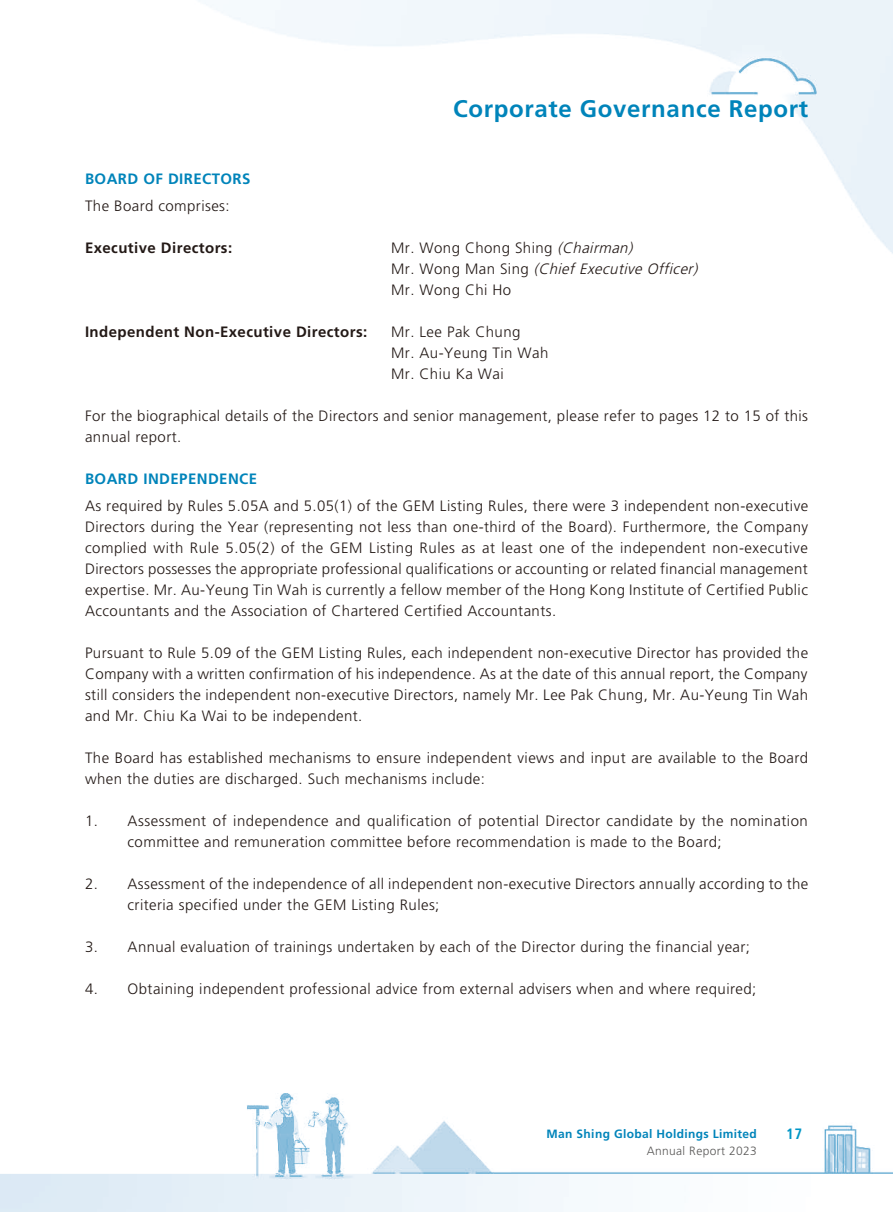
<style>
.page{position:relative;width:893px;height:1212px;background:#fff}
.page>*{position:absolute;margin:0;border:0;box-sizing:border-box;transform-origin:0 0}
.t1{font:700 24px "Frutiger LT Std";letter-spacing:.03em;color:#0084ba}
.t2{font:300 15px/21px "Frutiger LT Std";letter-spacing:.03em;color:#231916}
.t3{font:700 15px "Frutiger LT Std";letter-spacing:.03em;color:#231916}
.t4{font:700 15px "Frutiger LT Std";letter-spacing:.03em;color:#0084ba}
.t5{font:700 condensed 15px "Frutiger LT Std";color:#0096c6}
.t6{font:700 12px "Frutiger LT Std";letter-spacing:.03em;color:#0084ba}
.t7{font:300 12px "Frutiger LT Std";letter-spacing:.03em;color:#595857}
.s1{font-style:italic}
</style>
<div class="page">
<img style="left:0;top:0;width:893px;height:1212px">
<h1 class="t1" style="left:453px;top:95px;width:356px">Corporate Governance Report</h1>
<p class="t4" style="left:85px;top:169px;width:167px">BOARD OF DIRECTORS</p>
<p class="t2" style="left:85px;top:195px;width:146px">The Board comprises:</p>
<p class="t3" style="left:85px;top:239px;width:149px">Executive Directors:</p>
<p class="t2" style="left:391px;top:237px;width:311px">Mr. Wong Chong Shing <span class="s1">(Chairman)<br></span>M r . W o n g M a n S i n g <span class="s1">(Chief Executive Officer)<br></span>Mr. Wong Chi Ho</p>
<p class="t3" style="left:85px;top:323px;width:284px">Independent Non-Executive Directors:</p>
<p class="t2" style="left:391px;top:321px;width:159px">Mr. Lee Pak Chung<br>Mr. Au-Yeung Tin Wah<br>Mr. Chiu Ka Wai</p>
<p class="t2" style="left:85px;top:405px;width:725px">For the biographical details of the Directors and senior management, please refer to pages 12 to 15 of this annual report.</p>
<p class="t4" style="left:85px;top:470px;width:174px">BOARD INDEPENDENCE</p>
<p class="t2" style="left:85px;top:496px;width:725px;text-align:justify">As required by Rules 5.05A and 5.05(1) of the GEM Listing Rules, there were 3 independent non-executive Directors during the Year (representing not less than one-third of the Board). Furthermore, the Company complied with Rule 5.05(2) of the GEM Listing Rules as at least one of the independent non-executive Directors possesses the appropriate professional qualifications or accounting or related financial management expertise. Mr. Au-Yeung Tin Wah is currently a fellow member of the Hong Kong Institute of Certified Public Accountants and the Association of Chartered Certified Accountants.</p>
<p class="t2" style="left:85px;top:643px;width:725px;text-align:justify">Pursuant to Rule 5.09 of the GEM Listing Rules, each independent non-executive Director has provided the Company with a written confirmation of his independence. As at the date of this annual report, the Company still considers the independent non-executive Directors, namely Mr. Lee Pak Chung, Mr. Au-Yeung Tin Wah and Mr. Chiu Ka Wai to be independent.</p>
<p class="t2" style="left:85px;top:748px;width:725px">The Board has established mechanisms to ensure independent views and input are available to the Board when the duties are discharged. Such mechanisms include:</p>
<p class="t2" style="left:128px;top:811px;width:682px;text-indent:-43px">1. Assessment of independence and qualification of potential Director candidate by the nomination committee and remuneration committee before recommendation is made to the Board;</p>
<p class="t2" style="left:128px;top:874px;width:682px;text-indent:-43px">2. Assessment of the independence of all independent non-executive Directors annually according to the criteria specified under the GEM Listing Rules;</p>
<p class="t2" style="left:85px;top:937px;width:666px">3. Annual evaluation of trainings undertaken by each of the Director during the financial year;</p>
<p class="t2" style="left:85px;top:979px;width:673px">4. Obtaining independent professional advice from external advisers when and where required;</p>
<p class="t6" style="left:547px;top:1127px;width:212px">Man Shing Global Holdings Limited</p>
<p class="t5" style="left:786px;top:1124px;width:17px">17</p>
<p class="t7" style="left:647px;top:1144px;width:111px">Annual Report 2023</p>
</div>
